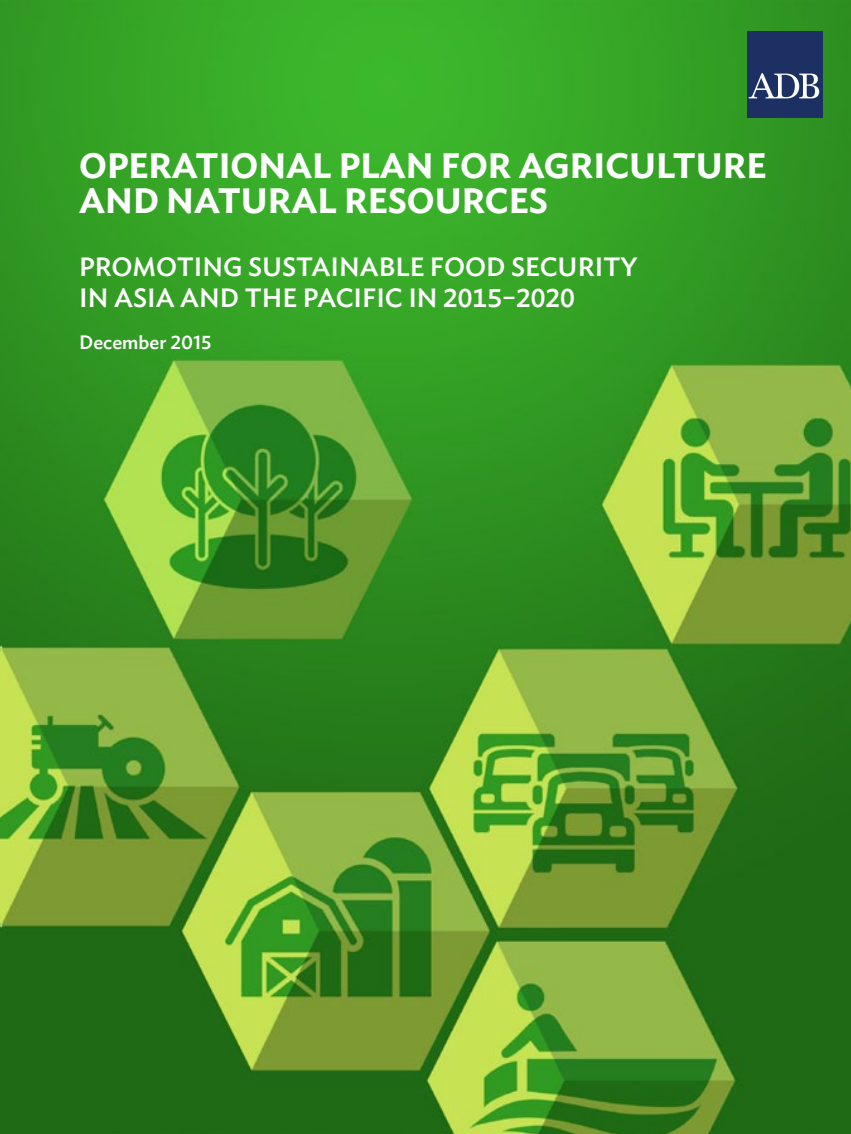
<style>
.page{position:relative;width:851px;height:1134px;background:#fff}
.page>*{position:absolute;margin:0;border:0;box-sizing:border-box;transform-origin:0 0}
.t1{font:600 35px/35px "Ideal Sans";color:#fff}
.t2{font:500 26.25px/31.5px "Ideal Sans";color:#fff}
.t3{font:500 19.25px "Ideal Sans";color:#fff}
</style>
<div class="page">
<img style="left:0;top:0;width:850px;height:1134px">
<div style="left:746px;top:31px;width:76px;height:86px;background:#1c3063"></div>
<svg style="left:748px;top:73px;width:71px;height:25px"></svg>
<h1 class="t1" style="left:79px;top:145px;width:688px">OPERATIONAL PLAN FOR AGRICULTURE<br>AND NATURAL RESOURCES</h1>
<p class="t2" style="left:79px;top:249px;width:560px">PROMOTING SUSTAINABLE FOOD SECURITY<br>IN ASIA AND THE PACIFIC IN 2015–2020</p>
<p class="t3" style="left:79px;top:328px;width:134px">December 2015</p>
</div>
